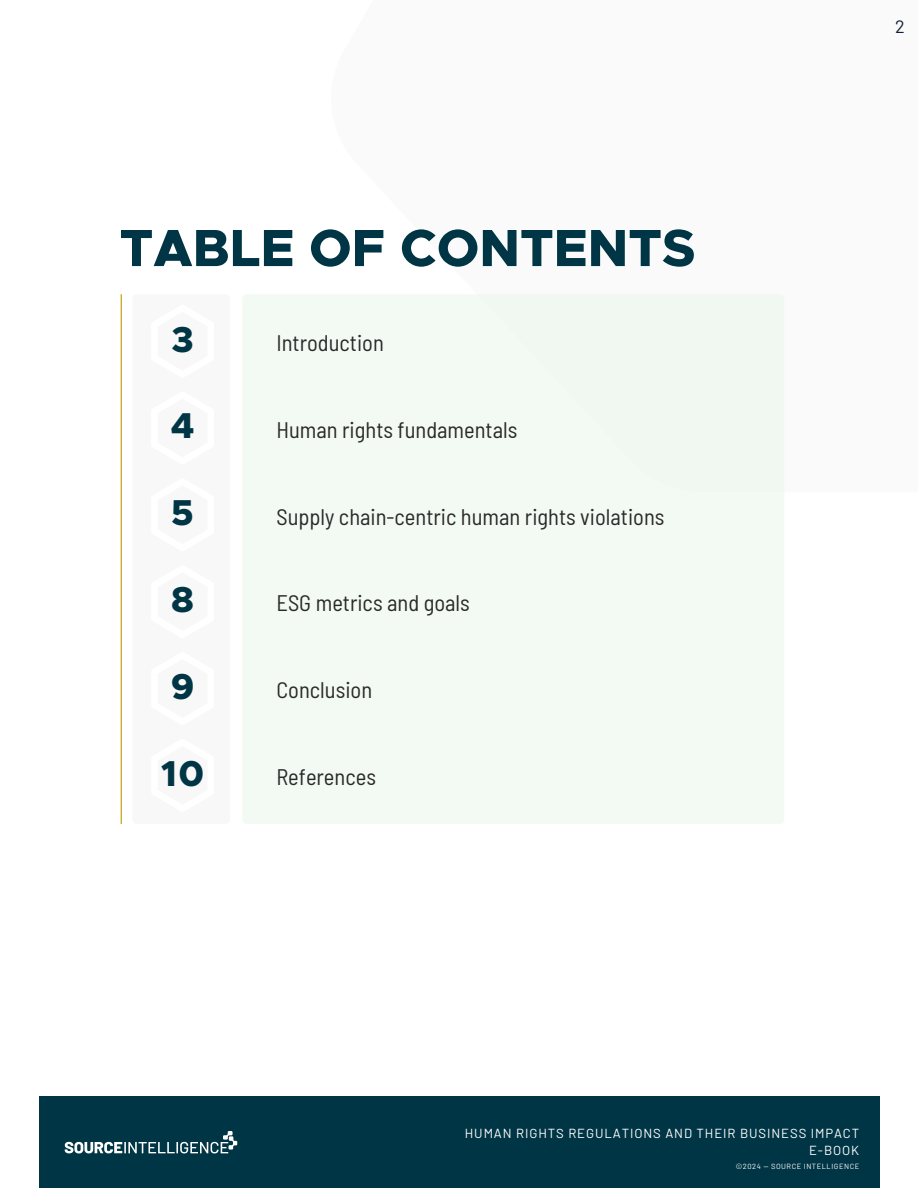
<style>
.page{position:relative;width:918px;height:1188px;background:#fff}
.page>*{position:absolute;margin:0;border:0;box-sizing:border-box;transform-origin:0 0}
.t1{font:800 52.5px "Metropolis";color:#003545}
.t2{font:800 36.15px "Metropolis";color:#003545}
.t3{font:semi-condensed 22.5px "Barlow";color:#292929}
.t4{font:18px "Barlow";color:#112037}
.t5{font:13.05px/17.4px "Barlow";letter-spacing:.07em;color:#fff;text-align:right}
.t6{font:7.5px "Barlow";letter-spacing:.07em;color:#fff}
</style>
<div class="page">
<div style="left:39px;top:1096px;width:840px;height:92px;background:#003545"></div>
<hr style="left:121px;top:294px;width:1px;height:530px;background:#c39700">
<div style="left:331px;top:0;width:587px;height:492px;background:#f8f8f8"></div>
<div style="left:243px;top:295px;width:541px;height:529px;background:#f3faf3"></div>
<svg style="left:65px;top:1131px;width:172px;height:22px"></svg>
<p class="t1" style="left:120px;top:224px;width:577px">TABLE OF CONTENTS</p>
<p class="t2" style="left:172px;top:323px;width:24px">3</p>
<p class="t2" style="left:171px;top:410px;width:25px">4</p>
<p class="t2" style="left:171px;top:496px;width:24px">5</p>
<p class="t2" style="left:171px;top:583px;width:24px">8</p>
<p class="t2" style="left:171px;top:670px;width:25px">9</p>
<p class="t2" style="left:161px;top:757px;width:45px">10</p>
<p class="t3" style="left:276px;top:329px;width:109px">Introduction</p>
<h1 class="t3" style="left:276px;top:415px;width:242px">Human rights fundamentals</h1>
<p class="t3" style="left:276px;top:502px;width:390px">Supply chain-centric human rights violations</p>
<p class="t3" style="left:276px;top:589px;width:195px">ESG metrics and goals</p>
<p class="t3" style="left:276px;top:676px;width:97px">Conclusion</p>
<p class="t3" style="left:276px;top:763px;width:101px">References</p>
<p class="t4" style="left:895px;top:15px;width:11px">2</p>
<p class="t5" style="left:465px;top:1124px;width:396px">HUMAN RIGHTS REGULATIONS AND THEIR BUSINESS IMPACT<br>E-BOOK</p>
<p class="t6" style="left:736px;top:1161px;width:125px">©2024 — SOURCE INTELLIGENCE</p>
</div>
